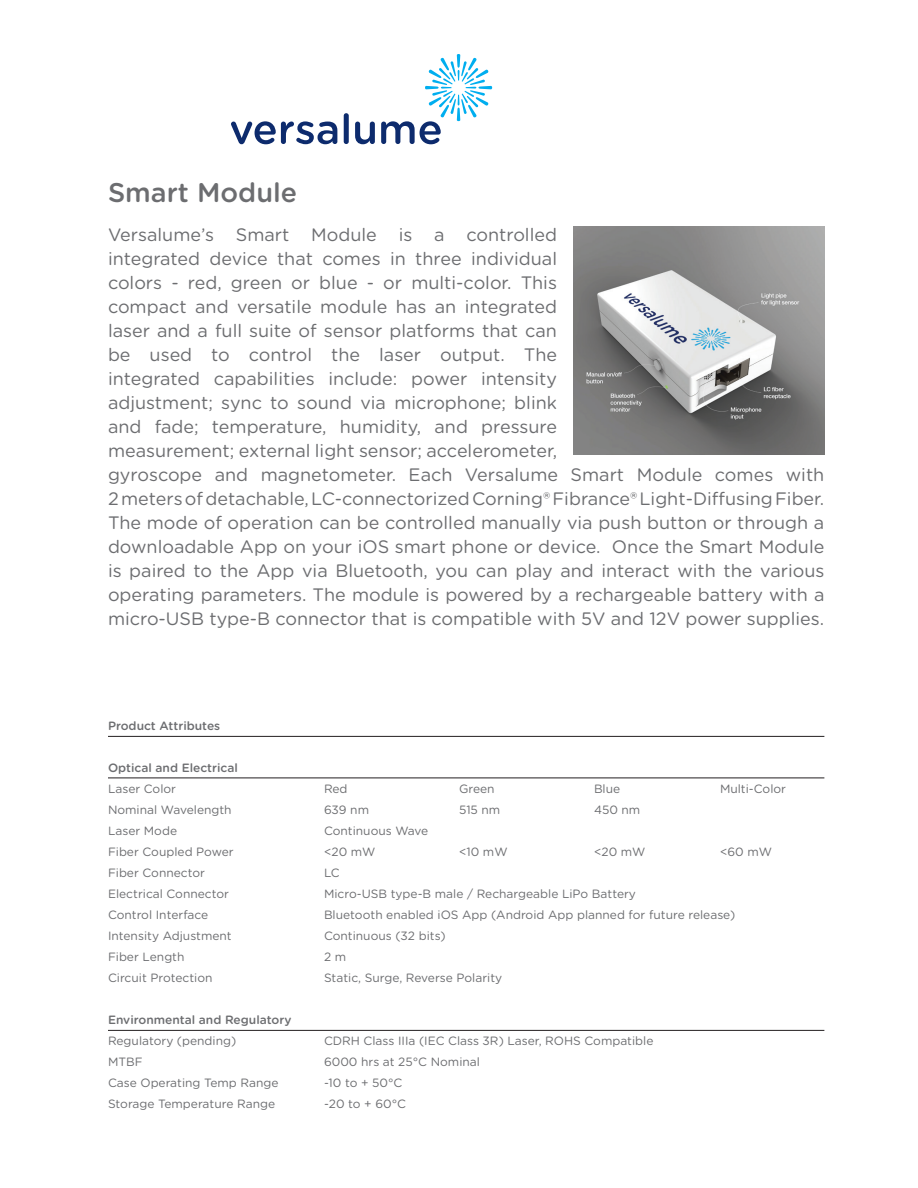
<style>
.page{position:relative;width:918px;height:1188px;background:#fff}
.page>*{position:absolute;margin:0;border:0;box-sizing:border-box;transform-origin:0 0}
.t1{font:500 27px "Gotham Rounded";color:#6c6d70}
.t2{font:18px/24px "Gotham Rounded";color:#6c6d70}
.t3{font:12px "Gotham Rounded";color:#6c6d70}
.t4{font:500 12px "Gotham Rounded";color:#6c6d70}
</style>
<div class="page">
<svg style="left:231px;top:121px;width:106px;height:23px"></svg>
<div style="left:344px;top:113px;width:5px;height:31px;background:#0d2b6d;border-radius:2px"></div>
<svg style="left:355px;top:122px;width:20px;height:22px"></svg>
<svg style="left:381px;top:54px;width:111px;height:90px"></svg>
<hr style="left:108px;top:736px;width:716px;height:1px;background:#231f20">
<hr style="left:108px;top:778px;width:716px;height:1px;background:#231f20">
<hr style="left:108px;top:1030px;width:716px;height:1px;background:#231f20">
<img style="left:574px;top:227px;width:250px;height:227px">
<h1 class="t1" style="left:108px;top:173px;width:191px">Smart Module</h1>
<p class="t2" style="left:108px;top:222px;width:718px">Versalume’s Smart Module is a controlled<br>integrated device that comes in three individual<br>colors - red, green or blue - or multi-color. This<br>compact and versatile module has an integrated<br>laser and a full suite of sensor platforms that can<br>be used to control the laser output. The<br>integrated capabilities include: power intensity<br>adjustment; sync to sound via microphone; blink<br>and fade; temperature, humidity, and pressure<br>measurement; external light sensor; accelerometer,<br>gyroscope and magnetometer. Each Versalume Smart Module comes with 2 meters of detachable, LC-connectorized Corning® Fibrance® Light-Diffusing Fiber.<br>The mode of operation can be controlled manually via push button or through a downloadable App on your iOS smart phone or device. Once the Smart Module is paired to the App via Bluetooth, you can play and interact with the various operating parameters. The module is powered by a rechargeable battery with a micro-USB type-B connector that is compatible with 5V and 12V power supplies.</p>
<p class="t4" style="left:108px;top:718px;width:114px">Product Attributes</p>
<p class="t4" style="left:108px;top:760px;width:131px">Optical and Electrical</p>
<p class="t3" style="left:108px;top:781px;width:70px">Laser Color</p>
<p class="t3" style="left:324px;top:781px;width:25px">Red</p>
<p class="t3" style="left:459px;top:781px;width:37px">Green</p>
<p class="t3" style="left:594px;top:781px;width:28px">Blue</p>
<p class="t3" style="left:720px;top:781px;width:68px">Multi-Color</p>
<p class="t3" style="left:108px;top:802px;width:125px">Nominal Wavelength</p>
<p class="t3" style="left:324px;top:802px;width:47px">639 nm</p>
<p class="t3" style="left:459px;top:802px;width:43px">515 nm</p>
<p class="t3" style="left:594px;top:802px;width:48px">450 nm</p>
<p class="t3" style="left:108px;top:823px;width:71px">Laser Mode</p>
<p class="t3" style="left:324px;top:823px;width:106px">Continuous Wave</p>
<p class="t3" style="left:108px;top:844px;width:127px">Fiber Coupled Power</p>
<p class="t3" style="left:324px;top:844px;width:53px">&lt;20 mW</p>
<p class="t3" style="left:459px;top:844px;width:50px">&lt;10 mW</p>
<p class="t3" style="left:594px;top:844px;width:53px">&lt;20 mW</p>
<p class="t3" style="left:720px;top:844px;width:54px">&lt;60 mW</p>
<p class="t3" style="left:108px;top:865px;width:99px">Fiber Connector</p>
<p class="t3" style="left:324px;top:865px;width:17px">LC</p>
<p class="t3" style="left:108px;top:886px;width:123px">Electrical Connector</p>
<p class="t3" style="left:324px;top:886px;width:314px">Micro-USB type-B male / Rechargeable LiPo Battery</p>
<p class="t3" style="left:108px;top:907px;width:102px">Control Interface</p>
<p class="t3" style="left:324px;top:907px;width:413px">Bluetooth enabled iOS App (Android App planned for future release)</p>
<p class="t3" style="left:108px;top:928px;width:125px">Intensity Adjustment</p>
<p class="t3" style="left:324px;top:928px;width:123px">Continuous (32 bits)</p>
<p class="t3" style="left:108px;top:949px;width:78px">Fiber Length</p>
<p class="t3" style="left:324px;top:949px;width:24px">2 m</p>
<p class="t3" style="left:108px;top:970px;width:106px">Circuit Protection</p>
<p class="t3" style="left:324px;top:970px;width:180px">Static, Surge, Reverse Polarity</p>
<p class="t4" style="left:108px;top:1012px;width:185px">Environmental and Regulatory</p>
<p class="t3" style="left:108px;top:1033px;width:130px">Regulatory (pending)</p>
<p class="t3" style="left:324px;top:1033px;width:331px">CDRH Class IIIa (IEC Class 3R) Laser, ROHS Compatible</p>
<p class="t3" style="left:108px;top:1054px;width:36px">MTBF</p>
<p class="t3" style="left:324px;top:1054px;width:158px">6000 hrs at 25°C Nominal</p>
<p class="t3" style="left:108px;top:1075px;width:172px">Case Operating Temp Range</p>
<p class="t3" style="left:324px;top:1075px;width:80px">-10 to + 50°C</p>
<p class="t3" style="left:108px;top:1096px;width:169px">Storage Temperature Range</p>
<p class="t3" style="left:324px;top:1096px;width:84px">-20 to + 60°C</p>
</div>
